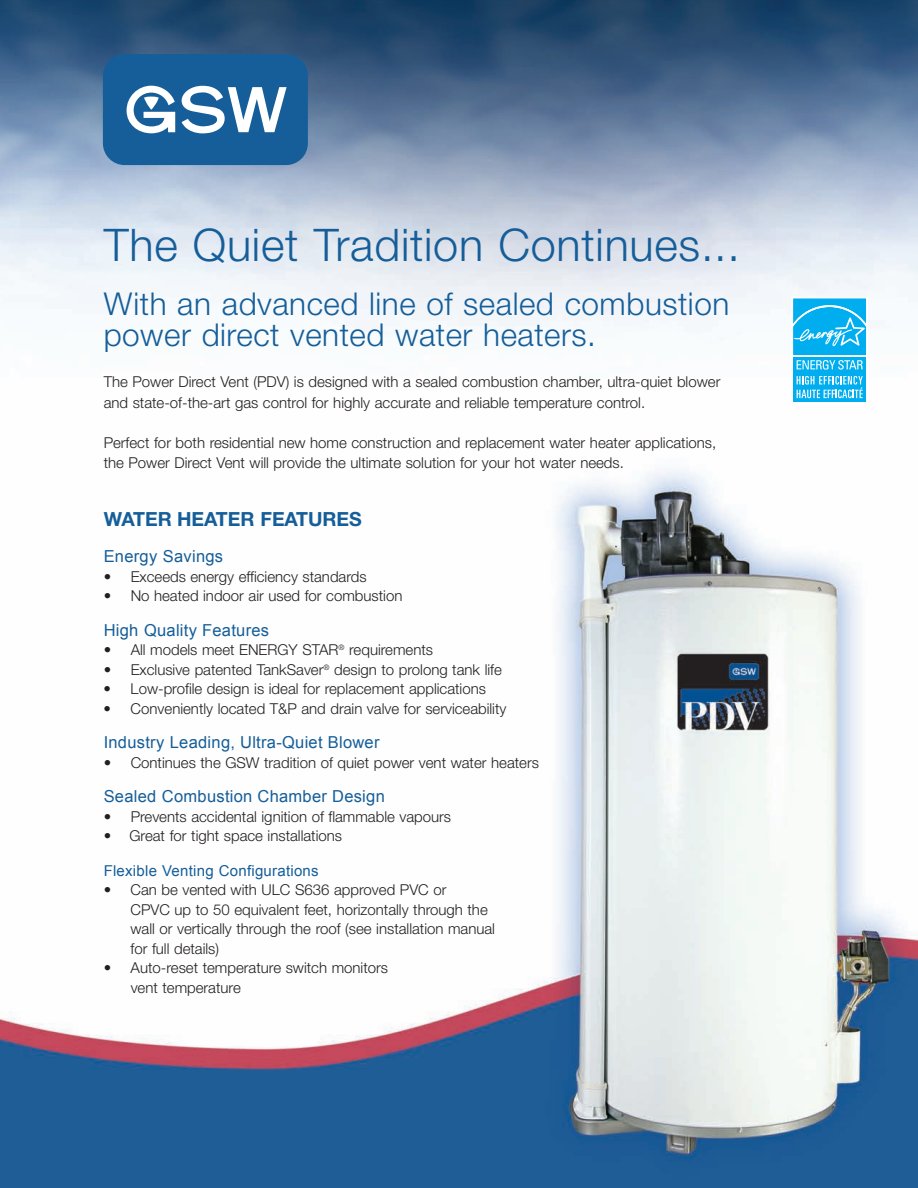
<style>
.page{position:relative;width:918px;height:1188px;background:#fff}
.page>*{position:absolute;margin:0;border:0;box-sizing:border-box;transform-origin:0 0}
.t1{font:300 45px "Helvetica Neue";letter-spacing:.015em;color:#155e99}
.t2{font:300 31.5px/31.5px "Helvetica Neue";letter-spacing:.015em;color:#155e99}
.t3{font:700 19.5px "Helvetica Neue";color:#155e99}
.t4{font:16.5px "Arial";letter-spacing:.015em;color:#155e99}
.t5{font:300 15px/19.5px "Helvetica Neue";color:#231f20}
.t6{font:15px "Arial";letter-spacing:.015em;color:#155e99}
</style>
<div class="page">
<img style="left:0;top:0;width:918px;height:1188px">
<div style="left:103px;top:54px;width:205px;height:111px;background:#155e99;border-radius:22px"></div>
<svg style="left:182px;top:86px;width:105px;height:47px"></svg>
<svg style="left:127px;top:86px;width:48px;height:47px"></svg>
<div style="left:791px;top:297px;width:77px;height:106px;background:#fff"></div>
<div style="left:793px;top:357px;width:73px;height:45px;background:#00aeef"></div>
<svg style="left:793px;top:298px;width:73px;height:72px"></svg>
<svg style="left:797px;top:376px;width:66px;height:22px"></svg>
<h1 class="t1" style="left:104px;top:229px;width:638px">The Quiet Tradition Continues...</h1>
<h2 class="t2" style="left:104px;top:291px;width:627px">With an advanced line of sealed combustion power direct vented water heaters.</h2>
<p class="t5" style="left:104px;top:373px;width:618px;line-height:20.2px">The Power Direct Vent (PDV) is designed with a sealed combustion chamber, ultra-quiet blower and state-of-the-art gas control for highly accurate and reliable temperature control.</p>
<p class="t5" style="left:104px;top:434px;width:614px;line-height:20.2px">Perfect for both residential new home construction and replacement water heater applications, the Power Direct Vent will provide the ultimate solution for your hot water needs.</p>
<h3 class="t3" style="left:104px;top:512px;width:260px">WATER HEATER FEATURES</h3>
<p class="t4" style="left:104px;top:546px;width:121px">Energy Savings</p>
<p class="t5" style="left:104px;top:568px;width:265px">• Exceeds energy efficiency standards</p>
<p class="t5" style="left:104px;top:588px;width:300px">• No heated indoor air used for combustion</p>
<p class="t4" style="left:104px;top:619px;width:167px">High Quality Features</p>
<p class="t5" style="left:104px;top:642px;width:331px">• All models meet ENERGY STAR<sup>®</sup> requirements</p>
<p class="t5" style="left:104px;top:661px;width:400px">• Exclusive patented TankSaver<sup>®</sup> design to prolong tank life</p>
<p class="t5" style="left:104px;top:681px;width:384px">• Low-profile design is ideal for replacement applications</p>
<p class="t5" style="left:104px;top:700px;width:404px">• Conveniently located T&amp;P and drain valve for serviceability</p>
<p class="t4" style="left:104px;top:732px;width:277px">Industry Leading, Ultra-Quiet Blower</p>
<p class="t5" style="left:104px;top:754px;width:437px">• Continues the GSW tradition of quiet power vent water heaters</p>
<p class="t4" style="left:104px;top:786px;width:283px">Sealed Combustion Chamber Design</p>
<p class="t5" style="left:104px;top:808px;width:349px">• Prevents accidental ignition of flammable vapours</p>
<p class="t5" style="left:104px;top:828px;width:240px">• Great for tight space installations</p>
<p class="t6" style="left:104px;top:861px;width:217px">Flexible Venting Configurations</p>
<p class="t5" style="left:130px;top:882px;width:366px;text-indent:-27px">• Can be vented with ULC S636 approved PVC or<br>CPVC up to 50 equivalent feet, horizontally through the wall or vertically through the roof (see installation manual for full details)</p>
<p class="t5" style="left:131px;top:960px;width:259px;text-indent:-27px">• Auto-reset temperature switch monitors vent temperature</p>
</div>
